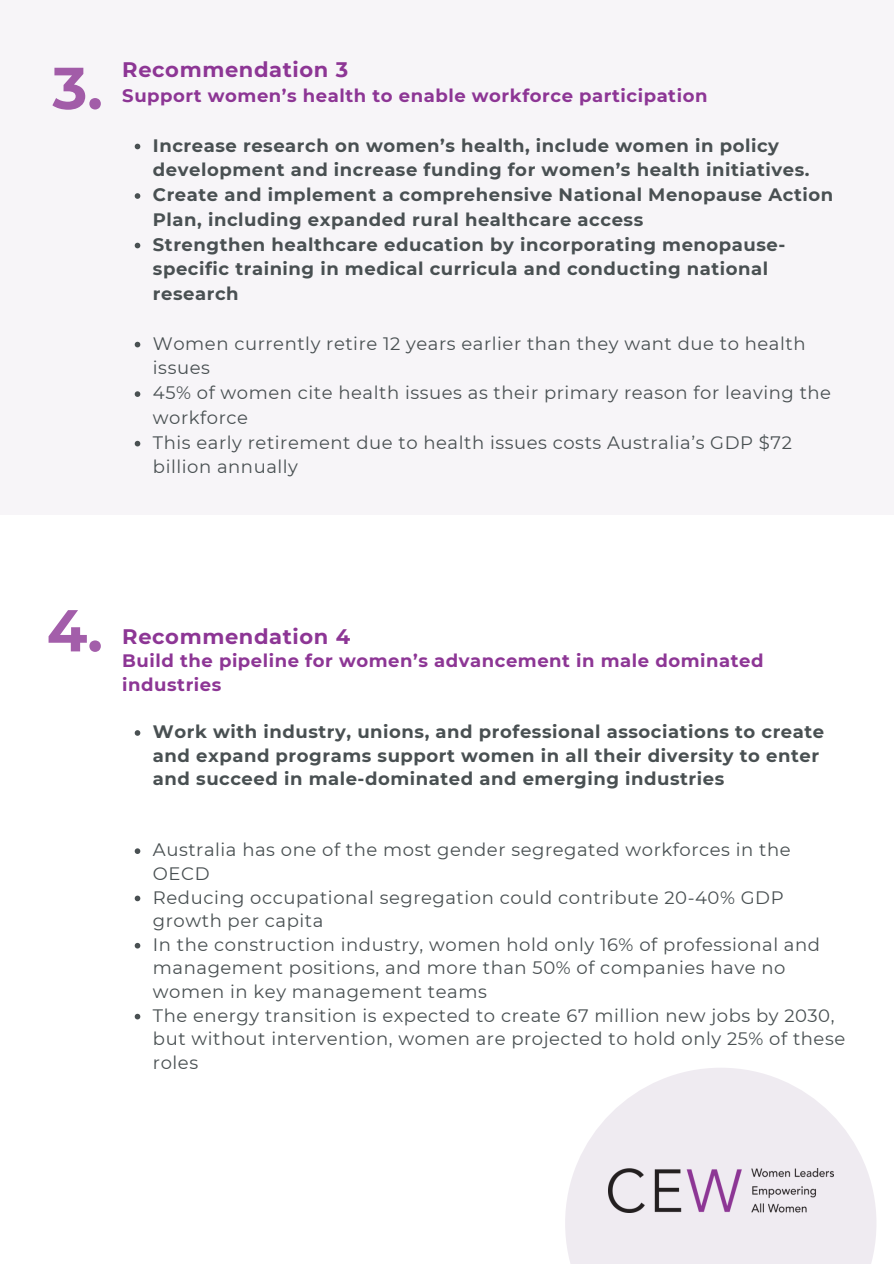
<style>
.page{position:relative;width:894px;height:1264px;background:#fff}
.page>*{position:absolute;margin:0;border:0;box-sizing:border-box;transform-origin:0 0}
.t1{font:700 58.95px "Montserrat";color:#8d3695}
.t2{font:700 21px "Montserrat";letter-spacing:.03em;color:#8d3695}
.t3{font:18px/23.7px "Montserrat";letter-spacing:.03em;color:#495052}
.t4{font:700 18px/24.8px "Montserrat";letter-spacing:.03em;color:#495052}
.t5{font:700 18px/23.7px "Montserrat";letter-spacing:.03em;color:#8d3695}
</style>
<div class="page">
<svg style="left:565px;top:1068px;width:311px;height:195px;fill:#efebf1"></svg>
<div style="left:0;top:0;width:893px;height:514px;background:#f7f5f8"></div>
<svg style="left:135px;top:730px;width:5px;height:5px"></svg>
<svg style="left:135px;top:848px;width:5px;height:6px"></svg>
<svg style="left:135px;top:895px;width:5px;height:6px"></svg>
<svg style="left:135px;top:942px;width:5px;height:6px"></svg>
<svg style="left:135px;top:1013px;width:5px;height:6px"></svg>
<img style="left:608px;top:1168px;width:225px;height:44px">
<svg style="left:135px;top:144px;width:5px;height:5px"></svg>
<svg style="left:135px;top:193px;width:5px;height:6px"></svg>
<svg style="left:135px;top:243px;width:5px;height:5px"></svg>
<svg style="left:135px;top:342px;width:5px;height:5px"></svg>
<svg style="left:135px;top:391px;width:5px;height:6px"></svg>
<svg style="left:135px;top:441px;width:5px;height:5px"></svg>
<h1 class="t1" style="left:52px;top:52px;width:52px">3.</h1>
<p class="t2" style="left:122px;top:57px;width:227px">Recommendation 3</p>
<p class="t5" style="left:122px;top:84px;width:586px">Support women’s health to enable workforce participation</p>
<p class="t4" style="left:153px;top:133px;width:658px">Increase research on women’s health, include women in policy development and increase funding for women’s health initiatives.</p>
<p class="t4" style="left:153px;top:182px;width:681px">Create and implement a comprehensive National Menopause Action<br>Plan, including expanded rural healthcare access</p>
<h1 class="t4" style="left:153px;top:232px;width:633px">Strengthen healthcare education by incorporating menopause&shy;specific training in medical curricula and conducting national research</h1>
<h2 class="t3" style="left:153px;top:331px;width:654px;line-height:24.8px">Women currently retire 12 years earlier than they want due to health issues</h2>
<p class="t3" style="left:153px;top:380px;width:679px;line-height:24.8px">45% of women cite health issues as their primary reason for leaving the workforce</p>
<p class="t3" style="left:153px;top:430px;width:640px;line-height:24.8px">This early retirement due to health issues costs Australia’s GDP $72 billion annually</p>
<h1 class="t1" style="left:47px;top:594px;width:58px">4.</h1>
<p class="t2" style="left:122px;top:623px;width:229px">Recommendation 4</p>
<p class="t5" style="left:122px;top:649px;width:642px">Build the pipeline for women’s advancement in male dominated industries</p>
<h1 class="t4" style="left:153px;top:719px;width:672px;line-height:23.7px">Work with industry, unions, and professional associations to create and expand programs support women in all their diversity to enter and succeed in male-dominated and emerging industries</h1>
<h2 class="t3" style="left:153px;top:838px;width:639px">Australia has one of the most gender segregated workforces in the<br>OECD</h2>
<p class="t3" style="left:153px;top:885px;width:632px">Reducing occupational segregation could contribute 20-40% GDP growth per capita</p>
<p class="t3" style="left:153px;top:932px;width:668px">In the construction industry, women hold only 16% of professional and management positions, and more than 50% of companies have no women in key management teams</p>
<p class="t3" style="left:153px;top:1003px;width:693px">The energy transition is expected to create 67 million new jobs by 2030, but without intervention, women are projected to hold only 25% of these roles</p>
</div>
